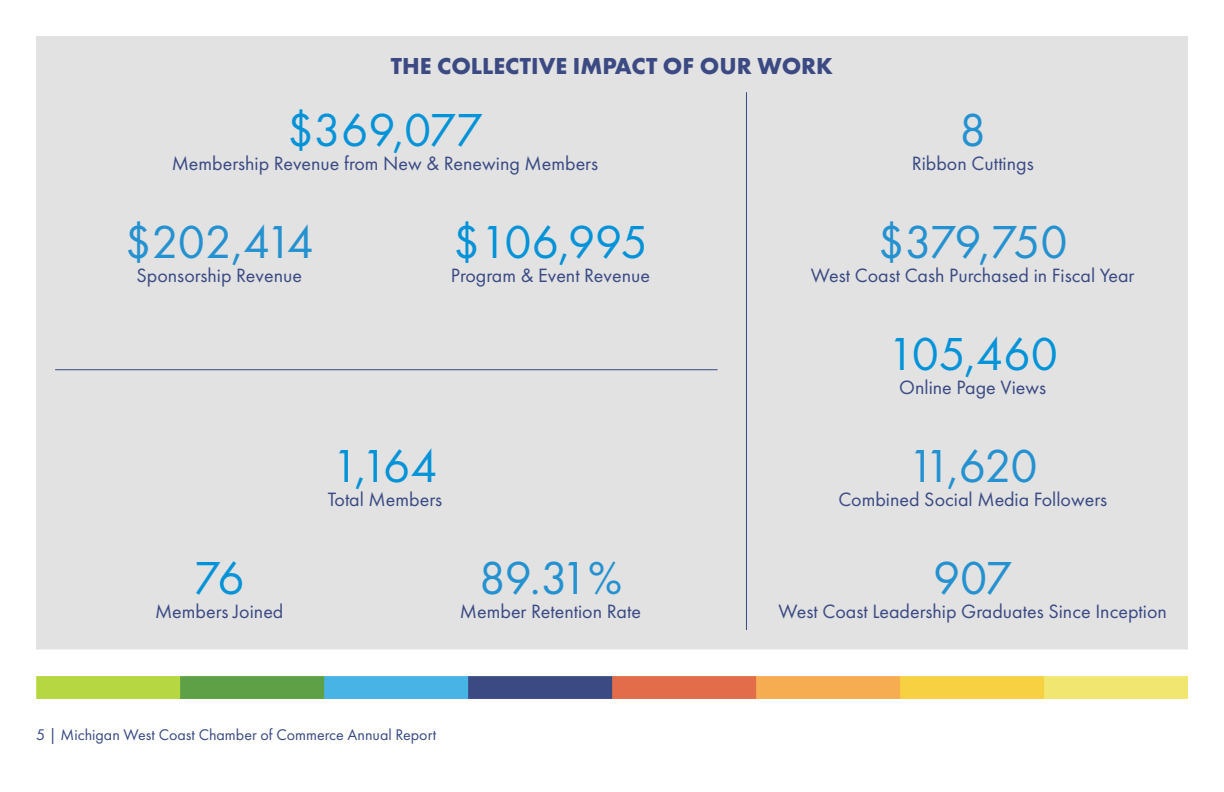
<style>
.page{position:relative;width:1224px;height:792px;background:#fff}
.page>*{position:absolute;margin:0;border:0;box-sizing:border-box;transform-origin:0 0}
.t1{font:48px "Futura PT";letter-spacing:-.05em;color:#2491d0}
.t2{font:48px "Futura PT";color:#0093d7}
.t3{font:700 24px "Futura PT";color:#3c4a84}
.t4{font:20px "Futura PT";color:#384984}
.t5{font:16px "Futura PT";color:#384984}
</style>
<div class="page">
<img style="left:36px;top:676px;width:1152px;height:23px">
<div style="left:36px;top:36px;width:1152px;height:613px;background:#e2e2e2"></div>
<hr style="left:746px;top:92px;width:1px;height:538px;background:#384984">
<hr style="left:55px;top:369px;width:663px;height:1px;background:#384984">
<p class="t3" style="left:391px;top:51px;width:444px">THE COLLECTIVE IMPACT OF OUR WORK</p>
<p class="t2" style="left:287px;top:102px;width:198px">$369,077</p>
<p class="t4" style="left:172px;top:151px;width:428px">Membership Revenue from New &amp; Renewing Members</p>
<p class="t1" style="left:959px;top:102px;width:29px">8</p>
<p class="t4" style="left:912px;top:151px;width:124px">Ribbon Cuttings</p>
<p class="t1" style="left:124px;top:214px;width:191px">$202,414</p>
<p class="t2" style="left:453px;top:214px;width:197px">$106,995</p>
<p class="t4" style="left:137px;top:263px;width:167px">Sponsorship Revenue</p>
<p class="t4" style="left:451px;top:263px;width:201px">Program &amp; Event Revenue</p>
<p class="t1" style="left:878px;top:214px;width:192px">$379,750</p>
<p class="t4" style="left:811px;top:263px;width:325px">West Coast Cash Purchased in Fiscal Year</p>
<p class="t2" style="left:887px;top:325px;width:172px">105,460</p>
<p class="t4" style="left:899px;top:375px;width:148px">Online Page Views</p>
<p class="t2" style="left:332px;top:437px;width:107px">1,164</p>
<p class="t4" style="left:328px;top:487px;width:116px">Total Members</p>
<p class="t1" style="left:908px;top:437px;width:131px">11,620</p>
<p class="t4" style="left:838px;top:487px;width:270px">Combined Social Media Followers</p>
<p class="t2" style="left:194px;top:549px;width:52px">76</p>
<p class="t1" style="left:479px;top:549px;width:145px">89.31%</p>
<p class="t1" style="left:933px;top:549px;width:81px">907</p>
<p class="t4" style="left:155px;top:599px;width:130px">Members Joined</p>
<p class="t4" style="left:460px;top:599px;width:183px">Member Retention Rate</p>
<p class="t4" style="left:779px;top:599px;width:390px">West Coast Leadership Graduates Since Inception</p>
<p class="t5" style="left:36px;top:726px;width:402px">5 | Michigan West Coast Chamber of Commerce Annual Report</p>
</div>
